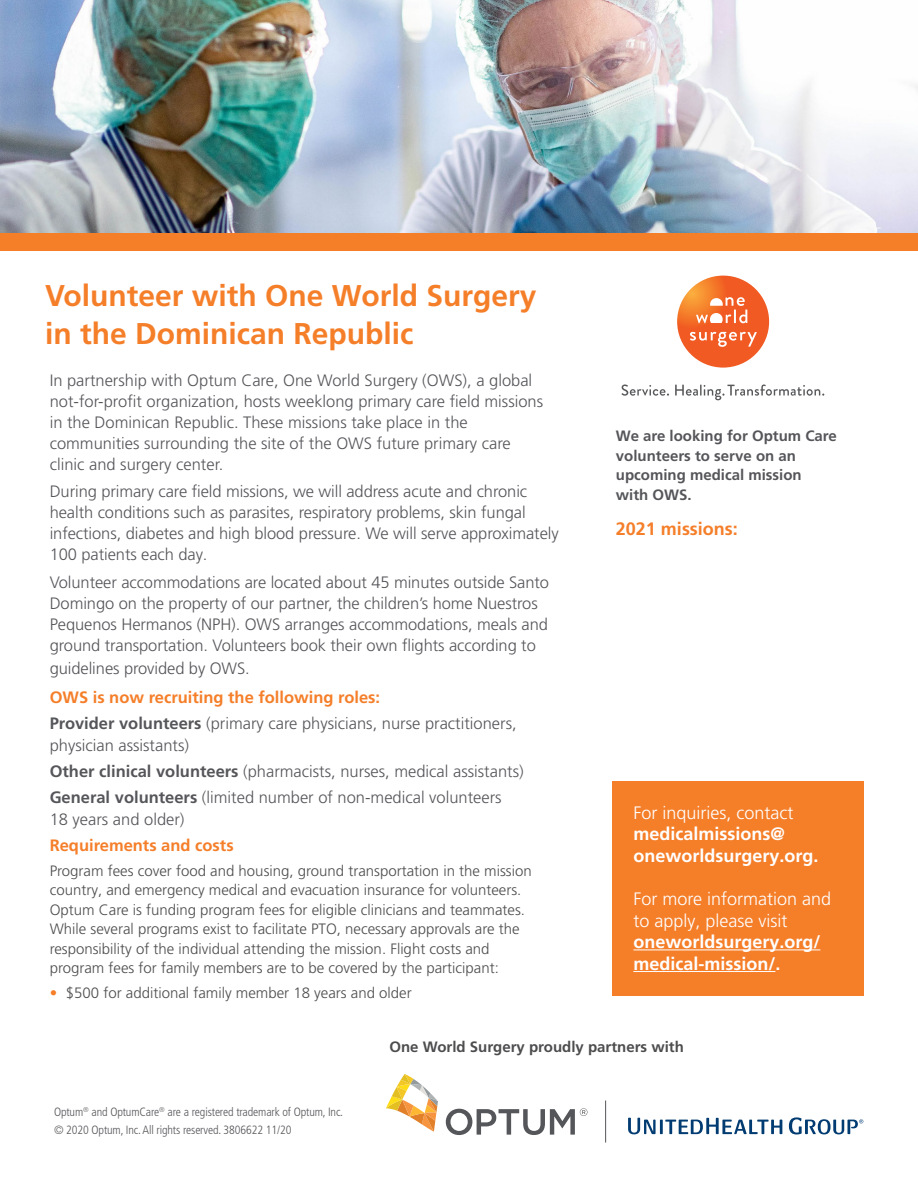
<style>
.page{position:relative;width:918px;height:1188px;background:#fff}
.page>*{position:absolute;margin:0;border:0;box-sizing:border-box;transform-origin:0 0}
.t1{font:700 30px/37.5px "Frutiger LT Pro";color:#f57e29}
.t2{font:700 18px/21.6px "Frutiger LT Pro";color:#fff}
.t3{font:300 18px/21.6px "Frutiger LT Pro";color:#fff}
.t4{font:700 18px "Frutiger LT Pro";color:#f57e29}
.t5{font:300 16.5px/21px "Frutiger LT Pro";letter-spacing:-.005em;color:#55565a}
.t6{font:700 16.5px "Frutiger LT Pro";color:#f57e29}
.t7{font:300 15px/19.5px "Frutiger LT Pro";color:#4d4d4f}
.t8{font:700 15px/19.5px "Frutiger LT Pro";color:#55565a}
.t9{font:700 15px "Frutiger LT Pro";color:#4d4d4f}
.t10{font:300 condensed 12px/18px "Frutiger LT Pro";letter-spacing:-.01em;color:#55565a}
.s1{font-weight:700;color:#f57e29}
.s2{font-weight:700}
.s3{color:#f57e29}
</style>
<div class="page">
<img style="left:0;top:0;width:918px;height:234px">
<div style="left:0;top:234px;width:918px;height:17px;background:#f57e29"></div>
<svg style="left:622px;top:384px;width:47px;height:12px"></svg>
<svg style="left:675px;top:384px;width:149px;height:16px"></svg>
<svg style="left:677px;top:276px;width:92px;height:92px;background:#f26628"></svg>
<svg style="left:690px;top:332px;width:67px;height:15px"></svg>
<svg style="left:696px;top:297px;width:51px;height:26px"></svg>
<div style="left:613px;top:782px;width:251px;height:214px;background:#f57e29"></div>
<hr style="left:633px;top:949px;width:187px;height:1px;background:#fff">
<hr style="left:633px;top:971px;width:142px;height:1px;background:#fff">
<svg style="left:386px;top:1074px;width:52px;height:58px"></svg>
<svg style="left:446px;top:1108px;width:141px;height:27px"></svg>
<hr style="left:660px;top:1120px;width:3px;height:14px;background:#003b71">
<svg style="left:628px;top:1118px;width:28px;height:16px"></svg>
<svg style="left:665px;top:1118px;width:117px;height:16px"></svg>
<svg style="left:789px;top:1117px;width:74px;height:17px"></svg>
<hr style="left:605px;top:1101px;width:1px;height:42px;background:#55565a">
<h1 class="t1" style="left:45px;top:277px;width:493px">Volunteer with One World Surgery in the Dominican Republic</h1>
<p class="t5" style="left:50px;top:370px;width:495px">In partnership with Optum Care, One World Surgery (OWS), a global not-for-profit organization, hosts weeklong primary care field missions in the Dominican Republic. These missions take place in the communities surrounding the site of the OWS future primary care clinic and surgery center.</p>
<p class="t5" style="left:50px;top:481px;width:511px">During primary care field missions, we will address acute and chronic health conditions such as parasites, respiratory problems, skin fungal infections, diabetes and high blood pressure. We will serve approximately 100 patients each day.</p>
<p class="t5" style="left:50px;top:572px;width:501px">Volunteer accommodations are located about 45 minutes outside Santo Domingo on the property of our partner, the children’s home Nuestros Pequenos Hermanos (NPH). OWS arranges accommodations, meals and ground transportation. Volunteers book their own flights according to</p>
<p class="t5" style="left:50px;top:658px;width:202px">guidelines provided by OWS.</p>
<p class="t5" style="left:50px;top:684px;width:468px;line-height:25.8px"><span class="s1">OWS is now recruiting the following roles:<br></span><span class="s2">Provider volunteers</span> (primary care physicians, nurse practitioners,</p>
<p class="t5" style="left:50px;top:733px;width:475px;line-height:25.8px">physician assistants)<br><span class="s2">Other clinical volunteers</span> (pharmacists, nurses, medical assistants)<br><span class="s2">General volunteers</span> (limited number of non-medical volunteers</p>
<p class="t5" style="left:50px;top:809px;width:136px">18 years and older)</p>
<p class="t6" style="left:50px;top:835px;width:185px">Requirements and costs</p>
<p class="t7" style="left:50px;top:861px;width:484px">Program fees cover food and housing, ground transportation in the mission country, and emergency medical and evacuation insurance for volunteers.<br>Optum Care is funding program fees for eligible clinicians and teammates.<br>While several programs exist to facilitate PTO, necessary approvals are the responsibility of the individual attending the mission. Flight costs and program fees for family members are to be covered by the participant:</p>
<p class="t7" style="left:50px;top:983px;width:364px"><span class="s3">•</span> $500 for additional family member 18 years and older</p>
<p class="t8" style="left:616px;top:426px;width:222px">We are looking for Optum Care volunteers to serve on an upcoming medical mission with OWS.</p>
<p class="t4" style="left:616px;top:518px;width:124px">2021 missions:</p>
<p class="t3" style="left:633px;top:802px;width:162px">For inquiries, contact</p>
<p class="t2" style="left:633px;top:823px;width:187px">medicalmissions@ oneworldsurgery.org.</p>
<p class="t3" style="left:633px;top:888px;width:199px">For more information and to apply, please visit</p>
<p class="t2" style="left:633px;top:931px;width:189px">oneworldsurgery.org/ medical-mission/.</p>
<p class="t10" style="left:54px;top:1103px;width:291px">Optum<sup>®</sup> and OptumCare<sup>®</sup> are a registered trademark of Optum, Inc. © 2020 Optum, Inc. All rights reserved. 3806622 11/20</p>
<p class="t9" style="left:389px;top:1038px;width:296px">One World Surgery proudly partners with</p>
</div>
